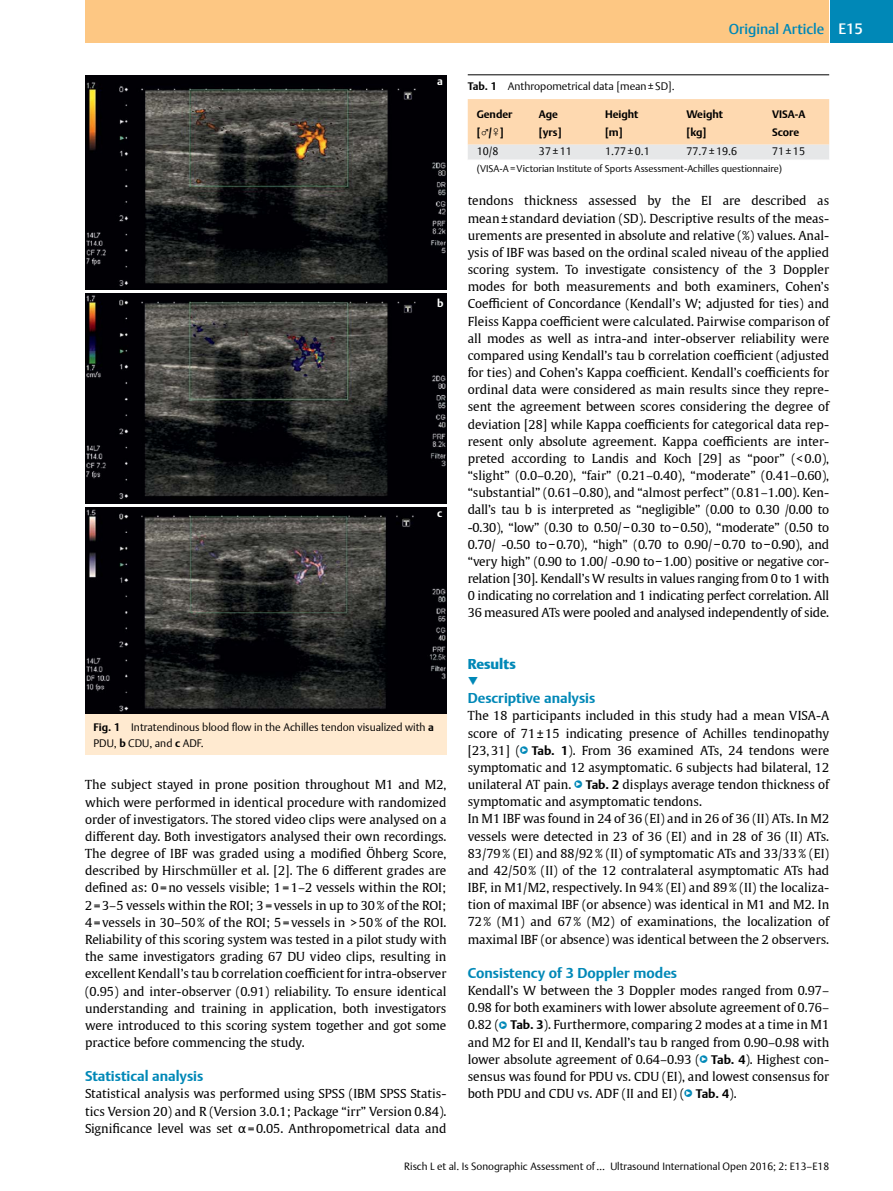
<style>
.page{position:relative;width:893px;height:1191px;background:#fff}
.page>*{position:absolute;margin:0;border:0;box-sizing:border-box;transform-origin:0 0}
.t1{font:900 17.7px "Thieme Argo 2011";color:#0088b7}
.t2{font:700 14.25px "Thieme Argo 2011";color:#0088b7}
.t3{font:500 14.25px "Thieme Argo 2011";color:#0088b7}
.t4{font:900 14.25px "Thieme Argo 2011";color:#0088b7}
.t5{font:12.3px/17.1px "Thieme Gulliver 2011";color:#000;text-align:justify}
.t6{font:300 10.8px/15.3px "Thieme Argo 2011";color:#000}
.t7{font:700 10.8px/18px "Thieme Argo 2011";color:#000}
.t8{font:700 10.8px "Thieme Argo 2011";color:#fff}
.t9{font:300 10.5px "Thieme Argo 2011";color:#000}
.t10{font:300 9.75px "Thieme Argo 2011";color:#000}
.s1{font-weight:700}
.s2{font-size:15px;color:#fff}
.s3{font-family:"Thieme Argo 2011";font-weight:300;font-size:13.8px;color:#0088b7}
.s4{font-family:"Thieme Argo 2011";font-weight:300;font-size:7.8px;color:#fff}
.s5{font-family:"Thieme Argo 2011";font-weight:700}
</style>
<div class="page">
<div style="left:830px;top:0;width:63px;height:43px;background:#0088b7"></div>
<div style="left:77px;top:0;width:751px;height:43px;background:#fdc783"></div>
<div style="left:76px;top:0;width:9px;height:43px;background:#fff"></div>
<img style="left:85px;top:75px;width:362px;height:215px">
<img style="left:85px;top:294px;width:362px;height:209px">
<img style="left:85px;top:507px;width:362px;height:207px">
<div style="left:85px;top:714px;width:362px;height:41px;background:#ffead0"></div>
<svg style="left:468px;top:99px;width:361px;height:61px;background:#f8dcbe"></svg>
<hr style="left:468px;top:74px;width:361px;height:1px;background:#000">
<p class="t8" style="left:437px;top:74px;width:7px">a</p>
<p class="t8" style="left:437px;top:295px;width:8px">b</p>
<p class="t8" style="left:437px;top:506px;width:7px">c</p>
<p class="t6" style="left:94px;top:719px;width:342px"><span class="s1">Fig. 1</span> Intratendinous blood flow in the Achilles tendon visualized with <span class="s1">a<br></span>PDU, <span class="s1">b</span> CDU, and <span class="s1">c</span> ADF.</p>
<p class="t5" style="left:85px;top:776px;width:363px">The subject stayed in prone position throughout M1 and M2, which were performed in identical procedure with randomized order of investigators. The stored video clips were analysed on a different day. Both investigators analysed their own recordings.<br>The degree of IBF was graded using a modified Öhberg Score, described by Hirschmüller et al. [2]. The 6 different grades are defined as: 0=no vessels visible; 1=1–2 vessels within the ROI; 2=3–5 vessels within the ROI; 3=vessels in up to 30% of the ROI; 4=vessels in 30–50% of the ROI; 5=vessels in &gt;50% of the ROI.<br>Reliability of this scoring system was tested in a pilot study with the same investigators grading 67 DU video clips, resulting in excellent Kendall’s tau b correlation coefficient for intra-observer (0.95) and inter-observer (0.91) reliability. To ensure identical understanding and training in application, both investigators were introduced to this scoring system together and got some practice before commencing the study.</p>
<p class="t2" style="left:85px;top:1066px;width:120px">Statistical analysis</p>
<p class="t5" style="left:85px;top:1084px;width:363px">Statistical analysis was performed using SPSS (IBM SPSS Statis&shy;tics Version 20) and R (Version 3.0.1; Package “irr” Version 0.84).<br>Significance level was set α=0.05. Anthropometrical data and</p>
<p class="t3" style="left:729px;top:20px;width:136px">Original Article <span class="s2">E15</span></p>
<p class="t6" style="left:468px;top:78px;width:209px"><span class="s1">Tab. 1</span> Anthropometrical data [mean±SD].</p>
<p class="t7" style="left:477px;top:105px;width:37px">Gender [♂/♀]</p>
<p class="t7" style="left:539px;top:105px;width:24px">Age [yrs]</p>
<p class="t7" style="left:605px;top:105px;width:35px">Height [m]</p>
<p class="t7" style="left:686px;top:105px;width:38px">Weight [kg]</p>
<p class="t7" style="left:772px;top:105px;width:35px">VISA-A<br>Score</p>
<p class="t6" style="left:477px;top:143px;width:23px">10/8</p>
<p class="t6" style="left:539px;top:143px;width:34px">37±11</p>
<p class="t6" style="left:605px;top:143px;width:46px">1.77±0.1</p>
<p class="t6" style="left:686px;top:143px;width:52px">77.7±19.6</p>
<p class="t6" style="left:772px;top:143px;width:34px">71±15</p>
<p class="t10" style="left:477px;top:162px;width:307px">(VISA-A=Victorian Institute of Sports Assessment-Achilles questionnaire)</p>
<p class="t5" style="left:468px;top:192px;width:363px">tendons thickness assessed by the EI are described as mean±standard deviation (SD). Descriptive results of the meas&shy;urements are presented in absolute and relative (%) values. Anal&shy;ysis of IBF was based on the ordinal scaled niveau of the applied scoring system. To investigate consistency of the 3 Doppler modes for both measurements and both examiners, Cohen’s Coefficient of Concordance (Kendall’s W; adjusted for ties) and Fleiss Kappa coefficient were calculated. Pairwise comparison of all modes as well as intra-and inter-observer reliability were compared using Kendall’s tau b correlation coefficient (adjusted for ties) and Cohen’s Kappa coefficient. Kendall’s coefficients for ordinal data were considered as main results since they repre&shy;sent the agreement between scores considering the degree of deviation [28] while Kappa coefficients for categorical data rep&shy;resent only absolute agreement. Kappa coefficients are inter&shy;preted according to Landis and Koch [29] as “poor” (&lt;0.0), “slight” (0.0–0.20), “fair” (0.21–0.40), “moderate” (0.41–0.60), “substantial” (0.61–0.80), and “almost perfect” (0.81–1.00). Ken&shy;dall’s tau b is interpreted as “negligible” (0.00 to 0.30 /0.00 to -0.30), “low” (0.30 to 0.50/−0.30 to−0.50), “moderate” (0.50 to 0.70/ -0.50 to−0.70), “high” (0.70 to 0.90/−0.70 to−0.90), and “very high” (0.90 to 1.00/ -0.90 to−1.00) positive or negative cor&shy;relation [30]. Kendall’s W results in values ranging from 0 to 1 with 0 indicating no correlation and 1 indicating perfect correlation. All 36 measured ATs were pooled and analysed independently of side.</p>
<p class="t4" style="left:468px;top:654px;width:50px">Results</p>
<h1 class="t1" style="left:468px;top:670px;width:12px">▼</h1>
<p class="t2" style="left:468px;top:688px;width:129px">Descriptive analysis</p>
<p class="t5" style="left:468px;top:706px;width:363px;text-align:left">The 18 participants included in this study had a mean VISA-A score of 71±15 indicating presence of Achilles tendinopathy [23,31] (<span class="s3">●</span><span class="s4">▶</span> <span class="s5">Tab. 1</span>). From 36 examined ATs, 24 tendons were symptomatic and 12 asymptomatic. 6 subjects had bilateral, 12 unilateral AT pain. <span class="s3">●</span><span class="s4">▶</span> <span class="s5">Tab. 2</span> displays average tendon thickness of symptomatic and asymptomatic tendons.<br>In M1 IBF was found in 24 of 36 (EI) and in 26 of 36 (II) ATs. In M2 vessels were detected in 23 of 36 (EI) and in 28 of 36 (II) ATs.<br>83/79% (EI) and 88/92% (II) of symptomatic ATs and 33/33% (EI) and 42/50% (II) of the 12 contralateral asymptomatic ATs had IBF, in M1/M2, respectively. In 94% (EI) and 89% (II) the localiza&shy;tion of maximal IBF (or absence) was identical in M1 and M2. In 72% (M1) and 67% (M2) of examinations, the localization of maximal IBF (or absence) was identical between the 2 observers.</p>
<p class="t2" style="left:468px;top:963px;width:211px">Consistency of 3 Doppler modes</p>
<p class="t5" style="left:468px;top:981px;width:363px">Kendall’s W between the 3 Doppler modes ranged from 0.97– 0.98 for both examiners with lower absolute agreement of 0.76– 0.82 (<span class="s3">●</span><span class="s4">▶</span> <span class="s5">Tab. 3</span>). Furthermore, comparing 2 modes at a time in M1 and M2 for EI and II, Kendall’s tau b ranged from 0.90–0.98 with lower absolute agreement of 0.64–0.93 (<span class="s3">●</span><span class="s4">▶</span> <span class="s5">Tab. 4</span>). Highest con&shy;sensus was found for PDU vs. CDU (EI), and lowest consensus for both PDU and CDU vs. ADF (II and EI) (<span class="s3">●</span><span class="s4">▶</span> <span class="s5">Tab. 4</span>).</p>
<p class="t9" style="left:404px;top:1159px;width:426px">Risch L et al. Is Sonographic Assessment of… Ultrasound International Open 2016; 2: E13–E18</p>
</div>
